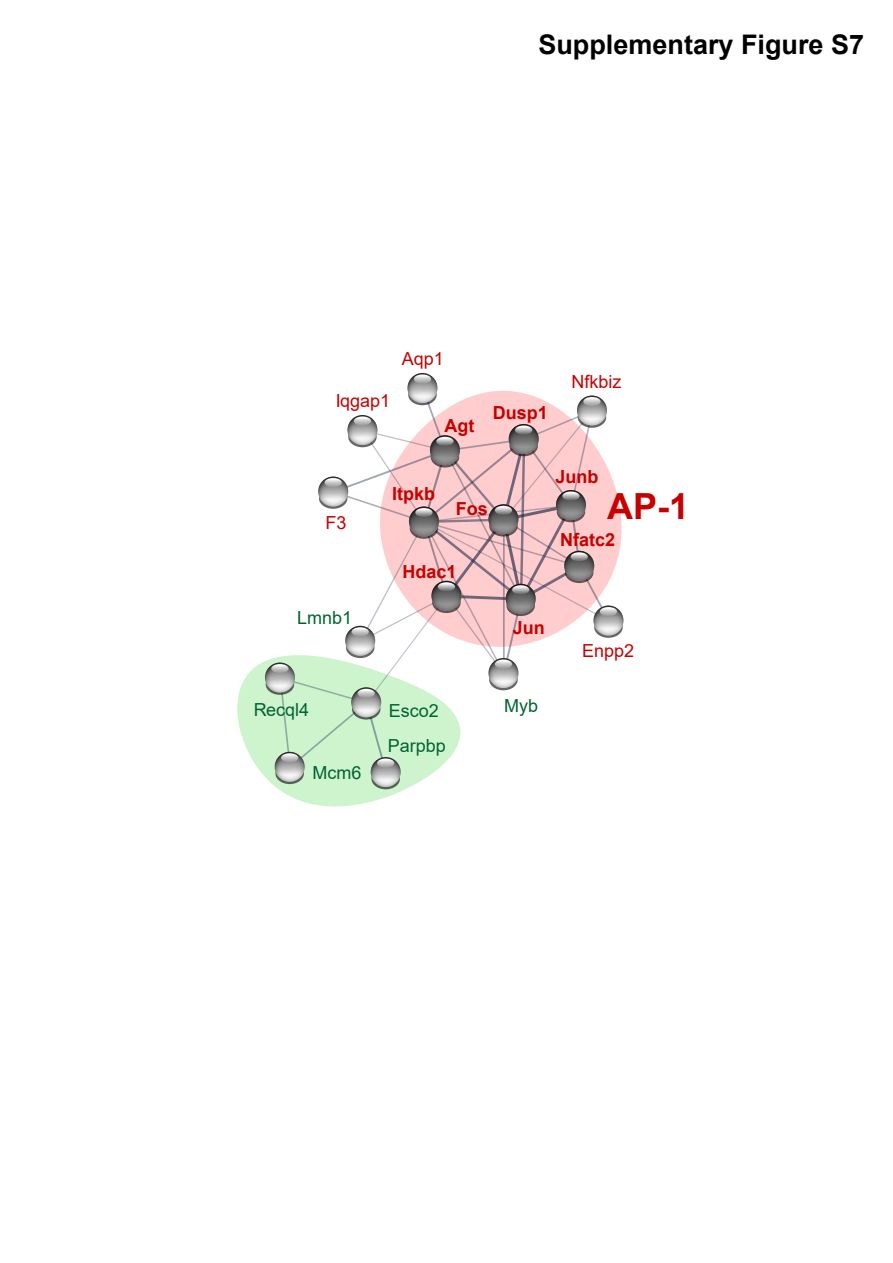
<style>
.page{position:relative;width:893px;height:1263px;background:#fff}
.page>*{position:absolute;margin:0;border:0;box-sizing:border-box;transform-origin:0 0}
.t1{font:700 36px "Arial";color:#c80000}
.t2{font:700 27px "Arial";color:#000}
.t3{font:700 18px "Arial";color:#c80000}
.t4{font:18px "Arial";color:#006432}
.t5{font:18px "Arial";color:#c80000}
</style>
<div class="page">
<svg style="left:594px;top:617px;width:29px;height:21px"></svg>
<svg style="left:593px;top:605px;width:30px;height:30px"></svg>
<svg style="left:237px;top:374px;width:380px;height:432px"></svg>
<h2 class="t2" style="left:538px;top:25px;width:327px">Supplementary Figure S7</h2>
<p class="t5" style="left:335px;top:388px;width:57px">Iqgap1</p>
<p class="t5" style="left:402px;top:346px;width:44px">Aqp1</p>
<p class="t3" style="left:445px;top:413px;width:31px">Agt</p>
<p class="t3" style="left:493px;top:400px;width:57px">Dusp1</p>
<p class="t5" style="left:571px;top:369px;width:52px">Nfkbiz</p>
<p class="t3" style="left:555px;top:464px;width:45px">Junb</p>
<p class="t5" style="left:325px;top:510px;width:23px">F3</p>
<p class="t4" style="left:297px;top:606px;width:57px">Lmnb1</p>
<p class="t3" style="left:392px;top:481px;width:45px">Itpkb</p>
<p class="t3" style="left:456px;top:496px;width:34px">Fos</p>
<p class="t3" style="left:402px;top:559px;width:56px">Hdac1</p>
<p class="t3" style="left:513px;top:615px;width:34px">Jun</p>
<p class="t4" style="left:253px;top:697px;width:58px">Recql4</p>
<p class="t4" style="left:389px;top:698px;width:52px">Esco2</p>
<p class="t4" style="left:504px;top:694px;width:36px">Myb</p>
<p class="t4" style="left:312px;top:760px;width:50px">Mcm6</p>
<p class="t4" style="left:388px;top:733px;width:60px">Parpbp</p>
<h1 class="t1" style="left:607px;top:481px;width:84px">AP-1</h1>
<p class="t3" style="left:560px;top:527px;width:57px">Nfatc2</p>
<p class="t5" style="left:582px;top:638px;width:54px">Enpp2</p>
</div>
